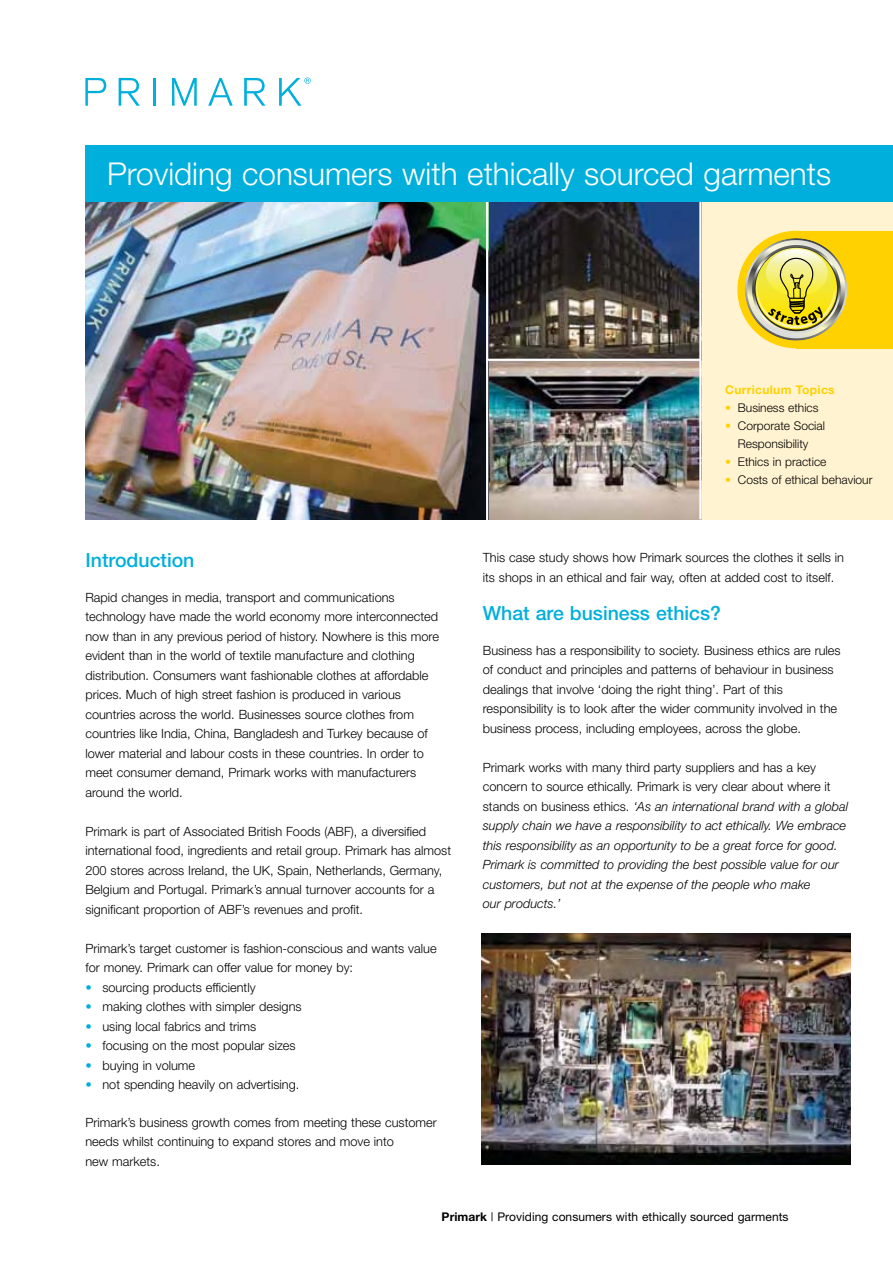
<style>
.page{position:relative;width:893px;height:1263px;background:#fff}
.page>*{position:absolute;margin:0;border:0;box-sizing:border-box;transform-origin:0 0}
.t1{font:300 31.5px "Helvetica Neue";color:#fff}
.t2{font:500 19.5px "Helvetica Neue";color:#00afdb}
.t3{font:300 12.75px/19.5px "Helvetica Neue";color:#000}
.t4{font:italic 300 12.75px/19.5px "Helvetica Neue";color:#000}
.t5{font:300 12px/18px "Helvetica Neue";color:#000;text-align:center}
.t6{font:12px "Helvetica Neue";letter-spacing:.005em;color:#000}
.t7{font:700 12px "Helvetica Neue";letter-spacing:.03em;color:#ffd100}
.s1{color:#00afdb}
.s2{color:#ffd100}
.s3{font-style:normal}
.s4{font-weight:700}
</style>
<div class="page">
<div style="left:689px;top:145px;width:204px;height:374px;background:#fff3d1"></div>
<img style="left:488px;top:202px;width:211px;height:157px">
<img style="left:488px;top:361px;width:211px;height:158px">
<img style="left:85px;top:202px;width:401px;height:317px">
<svg style="left:85px;top:78px;width:21px;height:28px"></svg>
<svg style="left:119px;top:78px;width:21px;height:28px"></svg>
<hr style="left:154px;top:78px;width:2px;height:28px;background:#00afdb">
<svg style="left:172px;top:78px;width:25px;height:28px"></svg>
<svg style="left:208px;top:78px;width:25px;height:28px"></svg>
<svg style="left:244px;top:78px;width:21px;height:28px"></svg>
<svg style="left:279px;top:77px;width:32px;height:29px"></svg>
<div style="left:797px;top:231px;width:96px;height:117px;background:#ffd100"></div>
<hr style="left:488px;top:359px;width:212px;height:2px;background:#fff">
<div style="left:737px;top:231px;width:118px;height:117px;background:#ffd100;border-radius:50%"></div>
<svg style="left:746px;top:239px;width:101px;height:101px"></svg>
<img style="left:755px;top:247px;width:86px;height:87px">
<hr style="left:699px;top:202px;width:3px;height:317px;background:#fff">
<div style="left:85px;top:145px;width:808px;height:57px;background:#00afdb"></div>
<img style="left:482px;top:933px;width:368px;height:232px">
<p class="t1" style="left:107px;top:163px;width:726px">Providing consumers with ethically sourced garments</p>
<p class="t2" style="left:85px;top:553px;width:111px">Introduction</p>
<p class="t3" style="left:85px;top:589px;width:355px">Rapid changes in media, transport and communications technology have made the world economy more interconnected now than in any previous period of history. Nowhere is this more evident than in the world of textile manufacture and clothing distribution. Consumers want fashionable clothes at affordable prices. Much of high street fashion is produced in various countries across the world. Businesses source clothes from countries like India, China, Bangladesh and Turkey because of lower material and labour costs in these countries. In order to meet consumer demand, Primark works with manufacturers around the world.</p>
<p class="t3" style="left:85px;top:823px;width:367px">Primark is part of Associated British Foods (ABF), a diversified international food, ingredients and retail group. Primark has almost 200 stores across Ireland, the UK, Spain, Netherlands, Germany, Belgium and Portugal. Primark’s annual turnover accounts for a significant proportion of ABF’s revenues and profit.</p>
<p class="t3" style="left:85px;top:939px;width:353px">Primark’s target customer is fashion-conscious and wants value for money. Primark can offer value for money by:</p>
<p class="t3" style="left:85px;top:978px;width:172px"><span class="s1">•</span> sourcing products efficiently</p>
<p class="t3" style="left:85px;top:998px;width:218px"><span class="s1">•</span> making clothes with simpler designs</p>
<p class="t3" style="left:85px;top:1017px;width:172px"><span class="s1">•</span> using local fabrics and trims</p>
<p class="t3" style="left:85px;top:1037px;width:212px"><span class="s1">•</span> focusing on the most popular sizes</p>
<p class="t3" style="left:85px;top:1056px;width:111px"><span class="s1">•</span> buying in volume</p>
<p class="t3" style="left:85px;top:1076px;width:215px"><span class="s1">•</span> not spending heavily on advertising.</p>
<p class="t3" style="left:85px;top:1113px;width:353px">Primark’s business growth comes from meeting these customer needs whilst continuing to expand stores and move into<br>new markets.</p>
<p class="t7" style="left:725px;top:385px;width:111px">Curriculum Topics</p>
<p class="t5" style="left:725px;top:399px;width:95px"><span class="s2">•</span> Business ethics</p>
<p class="t5" style="left:725px;top:417px;width:101px"><span class="s2">•</span> Corporate Social<br>Responsibility</p>
<p class="t5" style="left:725px;top:453px;width:103px"><span class="s2">•</span> Ethics in practice</p>
<p class="t5" style="left:725px;top:471px;width:149px"><span class="s2">•</span> Costs of ethical behaviour</p>
<p class="t3" style="left:483px;top:549px;width:363px">This case study shows how Primark sources the clothes it sells in its shops in an ethical and fair way, often at added cost to itself.</p>
<p class="t2" style="left:483px;top:606px;width:240px">What are business ethics?</p>
<p class="t3" style="left:483px;top:641px;width:359px">Business has a responsibility to society. Business ethics are rules of conduct and principles and patterns of behaviour in business dealings that involve ‘doing the right thing’. Part of this responsibility is to look after the wider community involved in the business process, including employees, across the globe.</p>
<p class="t4" style="left:483px;top:758px;width:367px"><span class="s3">Primark works with many third party suppliers and has a key concern to source ethically. Primark is very clear about where it stands on business ethics.</span> ‘As an international brand with a global supply chain we have a responsibility to act ethically. We embrace this responsibility as an opportunity to be a great force for good.<br>Primark is committed to providing the best possible value for our customers, but not at the expense of the people who make<br>our products.’</p>
<p class="t6" style="left:442px;top:1212px;width:348px"><span class="s4">Primark</span> | Providing consumers with ethically sourced garments</p>
</div>
